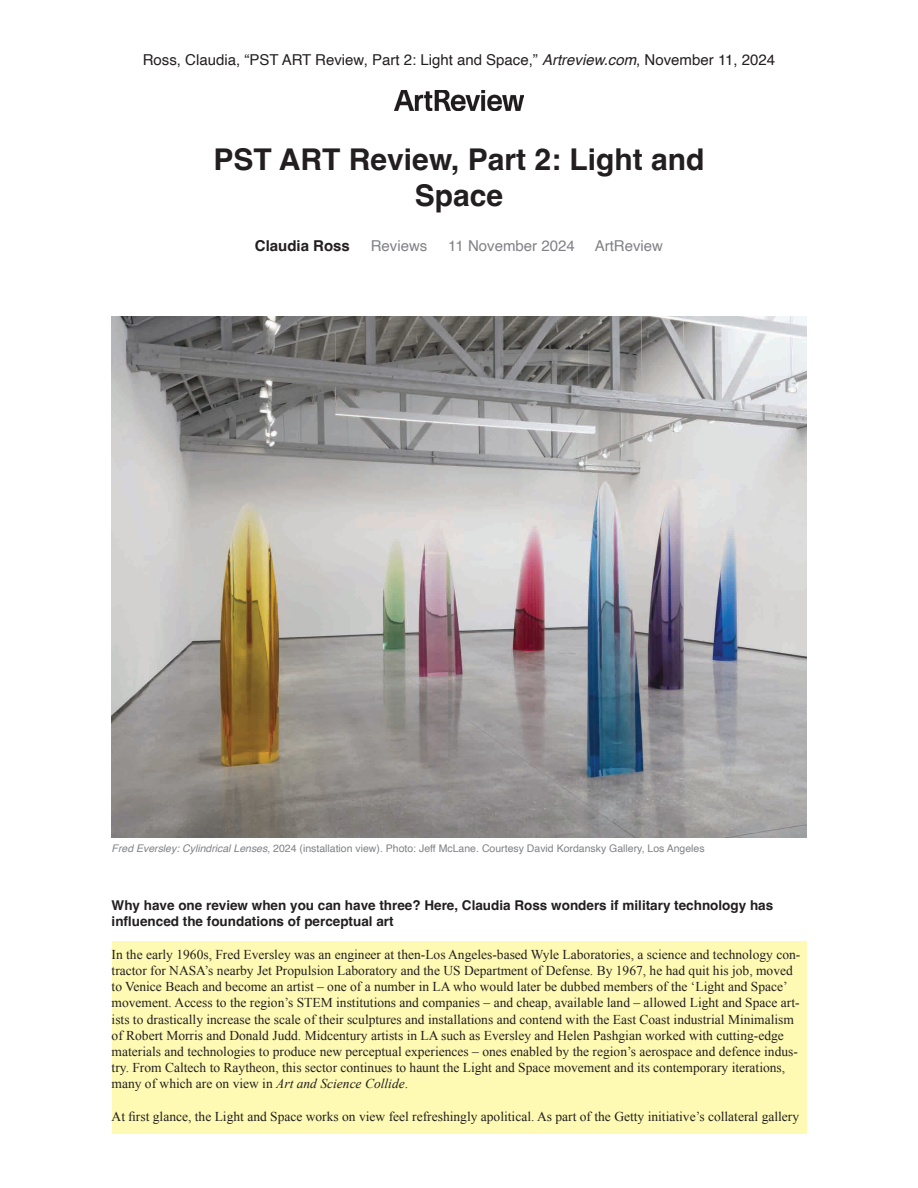
<style>
.page{position:relative;width:918px;height:1188px;background:#fff}
.page>*{position:absolute;margin:0;border:0;box-sizing:border-box;transform-origin:0 0}
.t1{font:700 30px/36px "Helvetica";color:#231f20;text-align:center}
.t2{font:15px "Helvetica";color:#231f20}
.t3{font:15px "Helvetica";color:#808285}
.t4{font:700 15px "Helvetica";color:#231f20}
.t5{font:13.5px/16.2px "Times New Roman";color:#231f20}
.t6{font:700 13.5px/16.2px "Helvetica";color:#231f20}
.t7{font:10.5px "Helvetica";color:#808285}
.s1{font-style:italic}
</style>
<div class="page">
<div style="left:112px;top:941px;width:694px;height:193px;background:#fffab3"></div>
<img style="left:395px;top:90px;width:128px;height:21px">
<img style="left:112px;top:317px;width:694px;height:521px">
<p class="t2" style="left:143px;top:48px;width:634px">Ross, Claudia, “PST ART Review, Part 2: Light and Space,” <span class="s1">Artreview.com</span>, November 11, 2024</p>
<h1 class="t1" style="left:213px;top:145px;width:493px">PST ART Review, Part 2: Light and<br>Space</h1>
<p class="t4" style="left:255px;top:236px;width:97px">Claudia Ross</p>
<p class="t3" style="left:371px;top:234px;width:58px">Reviews</p>
<p class="t3" style="left:448px;top:234px;width:128px">11 November 2024</p>
<p class="t3" style="left:595px;top:234px;width:70px">ArtReview</p>
<p class="t7" style="left:112px;top:840px;width:595px"><span class="s1">Fred Eversley: Cylindrical Lenses</span>, 2024 (installation view). Photo: Jeff McLane. Courtesy David Kordansky Gallery, Los Angeles</p>
<p class="t6" style="left:112px;top:899px;width:663px">Why have one review when you can have three? Here, Claudia Ross wonders if military technology has influenced the foundations of perceptual art</p>
<p class="t5" style="left:112px;top:946px;width:690px">In the early 1960s, Fred Eversley was an engineer at then-Los Angeles-based Wyle Laboratories, a science and technology con&shy;tractor for NASA’s nearby Jet Propulsion Laboratory and the US Department of Defense. By 1967, he had quit his job, moved to Venice Beach and become an artist – one of a number in LA who would later be dubbed members of the ‘Light and Space’ movement. Access to the region’s STEM institutions and companies – and cheap, available land – allowed Light and Space art&shy;ists to drastically increase the scale of their sculptures and installations and contend with the East Coast industrial Minimalism of Robert Morris and Donald Judd. Midcentury artists in LA such as Eversley and Helen Pashgian worked with cutting-edge materials and technologies to produce new perceptual experiences – ones enabled by the region’s aerospace and defence indus&shy;try. From Caltech to Raytheon, this sector continues to haunt the Light and Space movement and its contemporary iterations, many of which are on view in <span class="s1">Art and Science Collide</span>.</p>
<p class="t5" style="left:112px;top:1108px;width:689px">At first glance, the Light and Space works on view feel refreshingly apolitical. As part of the Getty initiative’s collateral gallery</p>
</div>
